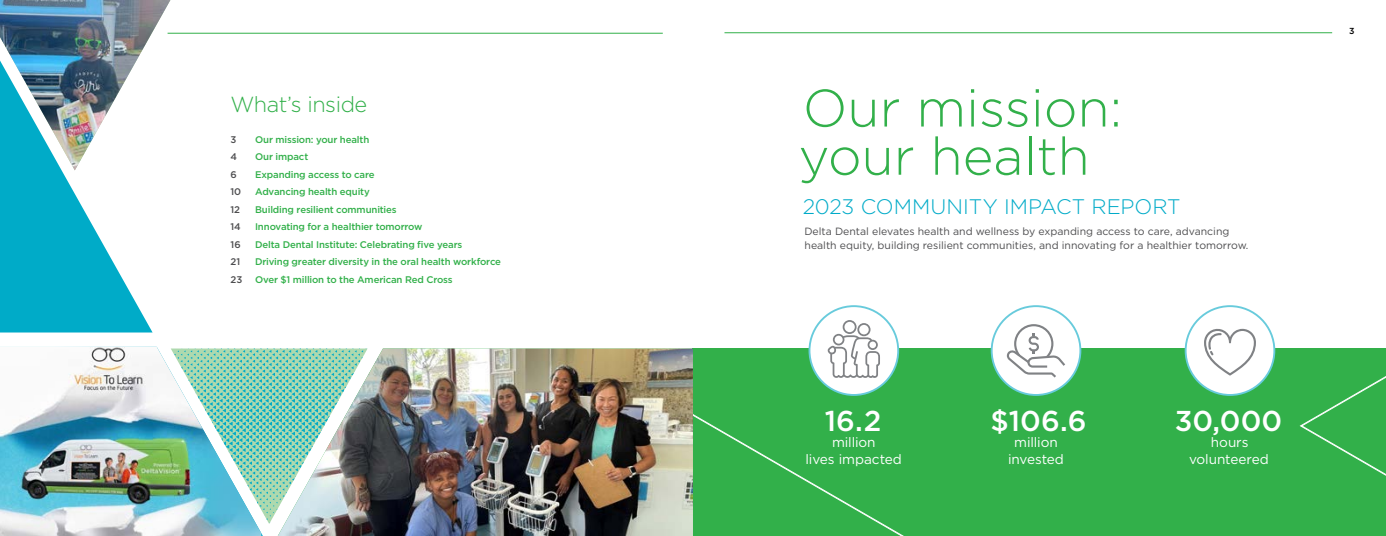
<style>
.page{position:relative;width:1386px;height:536px;background:#fff}
.page>*{position:absolute;margin:0;border:0;box-sizing:border-box;transform-origin:0 0}
.t1{font:300 52.5px/48.1px "Gotham";color:#32b04a}
.t2{font:500 28.7px "Gotham";color:#fff}
.t3{font:300 21.79px "Gotham";letter-spacing:-.02em;color:#32b04a}
.t4{font:300 21px "Gotham";color:#00abc8}
.t5{font:13.56px/16.3px "Gotham";letter-spacing:-.005em;color:#fff;text-align:center}
.t6{font:10.5px/14px "Gotham";color:#4d4d4f}
.t7{font:500 9.62px "Gotham";letter-spacing:-.015em;color:#32b04a}
.t8{font:500 9.62px "Gotham";letter-spacing:-.01em;color:#4d4d4f}
.t9{font:500 8.75px "Gotham";color:#000}
</style>
<div class="page">
<div style="left:693px;top:348px;width:693px;height:188px;background:#32b04a"></div>
<svg style="left:693px;top:414px;width:211px;height:122px"></svg>
<svg style="left:1300px;top:376px;width:86px;height:100px"></svg>
<svg style="left:263px;top:348px;width:15px;height:174px"></svg>
<img style="left:278px;top:348px;width:415px;height:188px">
<img style="left:0;top:346px;width:261px;height:190px">
<svg style="left:0;top:170px;width:153px;height:162px;fill:#00abc8"></svg>
<img style="left:0;top:0;width:170px;height:170px">
<hr style="left:725px;top:32px;width:607px;height:1px;background:#32b04a">
<hr style="left:168px;top:33px;width:495px;height:1px;background:#32b04a">
<div style="left:809px;top:306px;width:89px;height:89px;background:#fff;border-radius:50%"></div>
<div style="left:809px;top:305px;width:90px;height:91px;border:2px solid #68cbdc;border-radius:50%"></div>
<svg style="left:827px;top:320px;width:53px;height:58px"></svg>
<div style="left:992px;top:306px;width:88px;height:89px;background:#fff;border-radius:50%"></div>
<div style="left:991px;top:305px;width:90px;height:91px;border:2px solid #68cbdc;border-radius:50%"></div>
<svg style="left:1007px;top:324px;width:58px;height:53px"></svg>
<div style="left:1186px;top:306px;width:88px;height:89px;background:#fff;border-radius:50%"></div>
<div style="left:1185px;top:305px;width:90px;height:91px;border:2px solid #68cbdc;border-radius:50%"></div>
<svg style="left:1204px;top:328px;width:52px;height:47px"></svg>
<h3 class="t3" style="left:231px;top:90px;width:138px">What’s inside</h3>
<p class="t8" style="left:231px;top:133px;width:7px">3</p>
<p class="t7" style="left:255px;top:133px;width:116px">Our mission: your health</p>
<p class="t8" style="left:231px;top:150px;width:8px">4</p>
<p class="t7" style="left:255px;top:150px;width:55px">Our impact</p>
<p class="t8" style="left:231px;top:168px;width:8px">6</p>
<p class="t7" style="left:255px;top:168px;width:121px">Expanding access to care</p>
<p class="t8" style="left:231px;top:185px;width:12px">10</p>
<p class="t7" style="left:255px;top:185px;width:116px">Advancing health equity</p>
<p class="t8" style="left:231px;top:203px;width:11px">12</p>
<p class="t7" style="left:255px;top:203px;width:143px">Building resilient communities</p>
<p class="t8" style="left:231px;top:220px;width:12px">14</p>
<p class="t7" style="left:255px;top:220px;width:169px">Innovating for a healthier tomorrow</p>
<p class="t8" style="left:231px;top:238px;width:12px">16</p>
<p class="t7" style="left:255px;top:238px;width:209px">Delta Dental Institute: Celebrating five years</p>
<p class="t8" style="left:231px;top:255px;width:11px">21</p>
<p class="t7" style="left:255px;top:255px;width:247px">Driving greater diversity in the oral health workforce</p>
<p class="t8" style="left:231px;top:273px;width:13px">23</p>
<p class="t7" style="left:255px;top:273px;width:199px">Over $1 million to the American Red Cross</p>
<h1 class="t1" style="left:799px;top:82px;width:325px">Our mission: your health</h1>
<h3 class="t4" style="left:803px;top:194px;width:379px">2023 COMMUNITY IMPACT REPORT</h3>
<p class="t6" style="left:804px;top:223px;width:446px">Delta Dental elevates health and wellness by expanding access to care, advancing health equity, building resilient communities, and innovating for a healthier tomorrow.</p>
<h2 class="t2" style="left:825px;top:402px;width:58px">16.2</h2>
<h3 class="t5" style="left:806px;top:434px;width:98px">million<br>lives impacted</h3>
<h2 class="t2" style="left:990px;top:402px;width:98px">$106.6</h2>
<h3 class="t5" style="left:1008px;top:434px;width:57px">million invested</h3>
<h2 class="t2" style="left:1175px;top:402px;width:109px">30,000</h2>
<h3 class="t5" style="left:1189px;top:434px;width:81px">hours volunteered</h3>
<p class="t9" style="left:1349px;top:25px;width:7px">3</p>
</div>
